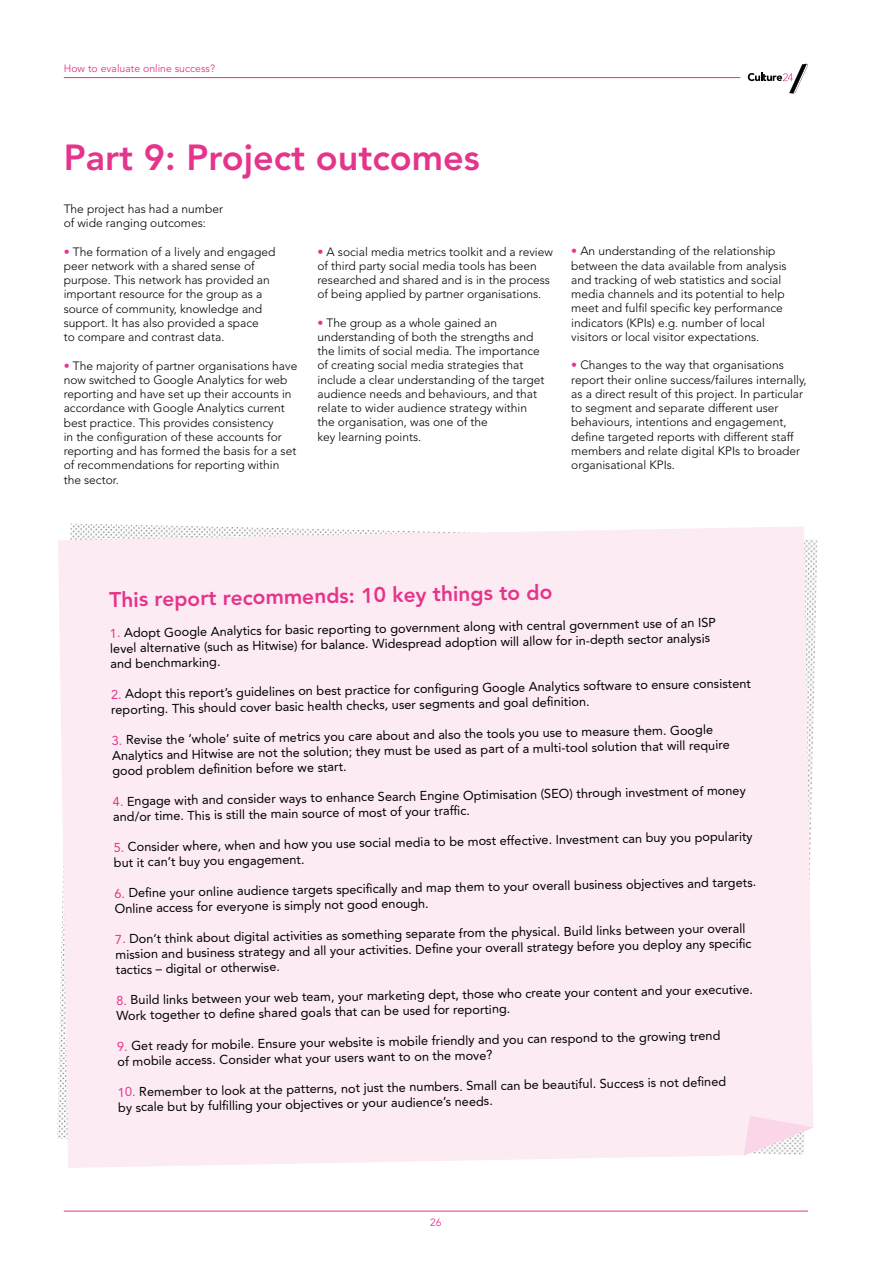
<style>
.page{position:relative;width:893px;height:1263px;background:#fff}
.page>*{position:absolute;margin:0;border:0;box-sizing:border-box;transform-origin:0 0}
.t1{font:800 36px "Avenir LT Std";color:#e4348b}
.t2{font:800 21px "Avenir LT Std";color:#e4348b}
.t3{font:12.75px/15.3px "Avenir LT Std";color:#000}
.t4{font:300 12px/14.2px "Avenir LT Std";color:#000}
.t5{font:10.5px "Avenir LT Std";color:#e4348b}
.s1{color:#e4348b}
</style>
<div class="page">
<hr style="left:64px;top:77px;width:676px;height:1px;background:#e4348b">
<hr style="left:64px;top:1211px;width:744px;height:1px;background:#e4348b">
<svg style="left:748px;top:64px;width:60px;height:29px"></svg>
<div style="left:58px;top:526px;width:755px;height:642px;background:#fcebf3"></div>
<svg style="left:744px;top:1116px;width:70px;height:39px"></svg>
<p class="t5" style="left:64px;top:62px;width:153px">How to evaluate online success?</p>
<h1 class="t1" style="left:64px;top:136px;width:417px">Part 9: Project outcomes</h1>
<p class="t4" style="left:64px;top:202px;width:161px">The project has had a number of wide ranging outcomes:</p>
<p class="t4" style="left:64px;top:244px;width:213px"><span class="s1">•</span> The formation of a lively and engaged peer network with a shared sense of purpose. This network has provided an important resource for the group as a source of community, knowledge and support. It has also provided a space<br>to compare and contrast data.</p>
<p class="t4" style="left:64px;top:358px;width:235px"><span class="s1">•</span> The majority of partner organisations have now switched to Google Analytics for web reporting and have set up their accounts in accordance with Google Analytics current best practice. This provides consistency<br>in the configuration of these accounts for reporting and has formed the basis for a set of recommendations for reporting within the sector.</p>
<p class="t4" style="left:317px;top:244px;width:237px"><span class="s1">•</span> A social media metrics toolkit and a review of third party social media tools has been researched and shared and is in the process of being applied by partner organisations.</p>
<p class="t4" style="left:317px;top:315px;width:228px"><span class="s1">•</span> The group as a whole gained an understanding of both the strengths and the limits of social media. The importance of creating social media strategies that include a clear understanding of the target audience needs and behaviours, and that relate to wider audience strategy within the organisation, was one of the<br>key learning points.</p>
<p class="t4" style="left:571px;top:244px;width:217px"><span class="s1">•</span> An understanding of the relationship between the data available from analysis and tracking of web statistics and social media channels and its potential to help meet and fulfil specific key performance indicators (KPIs) e.g. number of local visitors or local visitor expectations.</p>
<p class="t4" style="left:571px;top:358px;width:237px"><span class="s1">•</span> Changes to the way that organisations report their online success/failures internally, as a direct result of this project. In particular to segment and separate different user behaviours, intentions and engagement, define targeted reports with different staff members and relate digital KPIs to broader organisational KPIs.</p>
<h2 class="t2" style="left:109px;top:587px;width:445px;rotate:-1deg">This report recommends: 10 key things to do</h2>
<p class="t3" style="left:110px;top:625px;width:608px;rotate:-1deg"><span class="s1">1.</span> Adopt Google Analytics for basic reporting to government along with central government use of an ISP level alternative (such as Hitwise) for balance. Widespread adoption will allow for in-depth sector analysis and benchmarking.</p>
<p class="t3" style="left:111px;top:687px;width:642px;rotate:-1deg"><span class="s1">2.</span> Adopt this report’s guidelines on best practice for confi guring Google Analytics software to ensure consistent reporting. This should cover basic health checks, user segments and goal defi nition.</p>
<p class="t3" style="left:112px;top:733px;width:619px;rotate:-1deg"><span class="s1">3.</span> Revise the ‘whole’ suite of metrics you care about and also the tools you use to measure them. Google<br>Analytics and Hitwise are not the solution; they must be used as part of a multi-tool solution that will require good problem defi nition before we start.</p>
<p class="t3" style="left:113px;top:794px;width:634px;rotate:-1deg"><span class="s1">4.</span> Engage with and consider ways to enhance Search Engine Optimisation (SEO) through investment of money and/or time. This is still the main source of most of your traffi c.</p>
<p class="t3" style="left:113px;top:840px;width:641px;rotate:-1deg"><span class="s1">5.</span> Consider where, when and how you use social media to be most effective. Investment can buy you popularity but it can’t buy you engagement.</p>
<p class="t3" style="left:114px;top:886px;width:643px;rotate:-1deg"><span class="s1">6.</span> Defi ne your online audience targets specifi cally and map them to your overall business objectives and targets.<br>Online access for everyone is simply not good enough.</p>
<p class="t3" style="left:115px;top:931px;width:638px;rotate:-1deg"><span class="s1">7.</span> Don’t think about digital activities as something separate from the physical. Build links between your overall mission and business strategy and all your activities. Defi ne your overall strategy before you deploy any specifi c tactics – digital or otherwise.</p>
<p class="t3" style="left:116px;top:993px;width:638px;rotate:-1deg"><span class="s1">8.</span> Build links between your web team, your marketing dept, those who create your content and your executive.<br>Work together to defi ne shared goals that can be used for reporting.</p>
<p class="t3" style="left:117px;top:1039px;width:605px;rotate:-1deg"><span class="s1">9.</span> Get ready for mobile. Ensure your website is mobile friendly and you can respond to the growing trend of mobile access. Consider what your users want to on the move?</p>
<p class="t3" style="left:118px;top:1084px;width:610px;rotate:-1deg"><span class="s1">10.</span> Remember to look at the patterns, not just the numbers. Small can be beautiful. Success is not defi ned by scale but by fulfi lling your objectives or your audience’s needs.</p>
<p class="t5" style="left:430px;top:1216px;width:13px">26</p>
</div>
